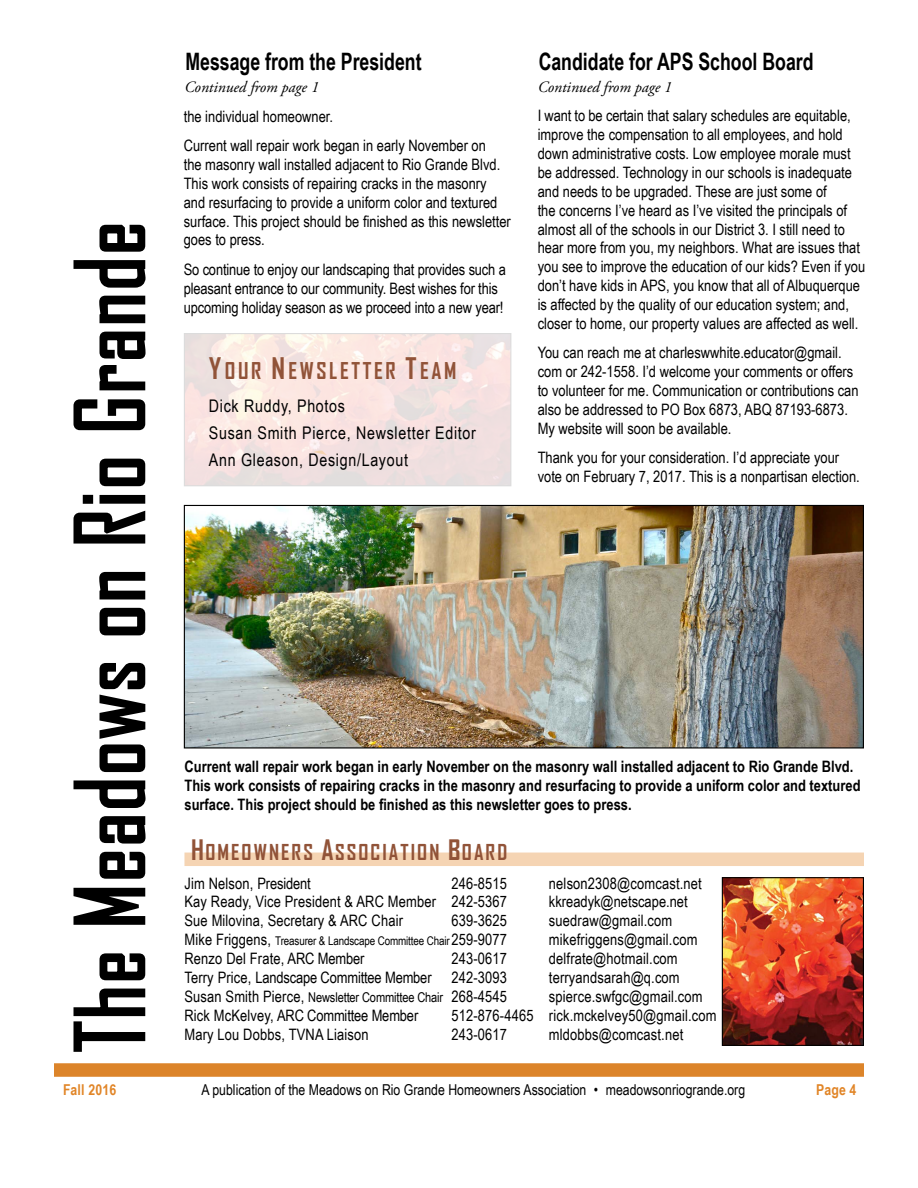
<style>
.page{position:relative;width:918px;height:1188px;background:#fff}
.page>*{position:absolute;margin:0;border:0;box-sizing:border-box;transform-origin:0 0}
.t1{font:90px "Agency FB";letter-spacing:.02em;color:#000}
.t2{font:700 24px "Arial Narrow";color:#000;scale:.9 1}
.t3{font:700 22.2px "Agency FB";letter-spacing:.12em;color:#915338}
.t4{font:700 21px "Agency FB";letter-spacing:.1em;color:#915338}
.t5{font:17.4px/26.8px "Arial Narrow";letter-spacing:.04em;color:#000}
.t6{font:15.75px/18.9px "Arial Narrow";color:#000}
.t7{font:700 15.75px/18.9px "Arial Narrow";color:#000}
.t8{font:italic 15.75px "Adobe Garamond Pro";color:#000}
.t9{font:15px "Arial Narrow";color:#000}
.t10{font:700 15px "Arial Narrow";letter-spacing:.01em;color:#e18527}
.t11{font:12px "Arial Narrow";letter-spacing:-.01em;color:#000}
.s1{font-size:28.5px}
.s2{font-size:27px}
.s3{font-size:15.75px}
.s4{font-size:13.5px}
</style>
<div class="page">
<svg style="left:73px;top:953px;width:73px;height:99px"></svg>
<svg style="left:73px;top:661px;width:160px;height:264px"></svg>
<svg style="left:99px;top:571px;width:47px;height:65px"></svg>
<svg style="left:73px;top:458px;width:73px;height:86px"></svg>
<svg style="left:73px;top:260px;width:73px;height:171px"></svg>
<svg style="left:99px;top:224px;width:47px;height:28px"></svg>
<div style="left:54px;top:1063px;width:810px;height:14px;background:#dc842a"></div>
<div style="left:184px;top:853px;width:680px;height:13px;background:#f5d4b3"></div>
<img style="left:724px;top:879px;width:138px;height:165px">
<div style="left:722px;top:877px;width:142px;height:169px;border:1px solid #000"></div>
<img style="left:186px;top:335px;width:323px;height:149px">
<img style="left:186px;top:507px;width:676px;height:239px">
<div style="left:184px;top:505px;width:680px;height:243px;border:1px solid #000"></div>
<h2 class="t2" style="left:185px;top:43px;width:264px">Message from the President</h2>
<p class="t8" style="left:184px;top:78px;width:136px">Continued from page 1</p>
<h2 class="t2" style="left:539px;top:43px;width:307px">Candidate for APS School Board</h2>
<p class="t8" style="left:538px;top:78px;width:136px">Continued from page 1</p>
<p class="t6" style="left:538px;top:106px;width:329px">I want to be certain that salary schedules are equitable, improve the compensation to all employees, and hold down administrative costs. Low employee morale must be addressed. Technology in our schools is inadequate and needs to be upgraded. These are just some of<br>the concerns I’ve heard as I’ve visited the principals of almost all of the schools in our District 3. I still need to hear more from you, my neighbors. What are issues that you see to improve the education of our kids? Even if you don’t have kids in APS, you know that all of Albuquerque is affected by the quality of our education system; and, closer to home, our property values are affected as well.</p>
<p class="t6" style="left:538px;top:343px;width:322px">You can reach me at charleswwhite.educator@gmail. com or 242-1558. I’d welcome your comments or offers to volunteer for me. Communication or contributions can also be addressed to PO Box 6873, ABQ 87193-6873.<br>My website will soon be available.</p>
<p class="t6" style="left:538px;top:448px;width:324px">Thank you for your consideration. I’d appreciate your vote on February 7, 2017. This is a nonpartisan election.</p>
<p class="t6" style="left:184px;top:101px;width:304px;line-height:29.4px">the individual homeowner.<br>Current wall repair work began in early November on</p>
<p class="t6" style="left:184px;top:154px;width:329px">the masonry wall installed adjacent to Rio Grande Blvd.<br>This work consists of repairing cracks in the masonry and resurfacing to provide a uniform color and textured surface. This project should be finished as this newsletter goes to press.</p>
<p class="t6" style="left:184px;top:259px;width:324px">So continue to enjoy our landscaping that provides such a pleasant entrance to our community. Best wishes for this upcoming holiday season as we proceed into a new year!</p>
<h1 class="t1" style="left:55px;top:1052px;width:832px;rotate:-90deg">The Meadows on Rio Grande</h1>
<p class="t10" style="left:63px;top:1078px;width:55px">Fall 2016</p>
<p class="t9" style="left:202px;top:1078px;width:545px">A publication of the Meadows on Rio Grande Homeowners Association • meadowsonriogrande.org</p>
<p class="t10" style="left:816px;top:1078px;width:42px">Page 4</p>
<h3 class="t3" style="left:209px;top:357px;width:249px"><span class="s1">Y</span>OUR <span class="s1">N</span>EWSLETTER <span class="s1">T</span>EAM</h3>
<p class="t5" style="left:209px;top:392px;width:269px">Dick Ruddy, Photos<br>Susan Smith Pierce, Newsletter Editor<br>Ann Gleason, Design/Layout</p>
<p class="t7" style="left:184px;top:756px;width:678px">Current wall repair work began in early November on the masonry wall installed adjacent to Rio Grande Blvd.<br>This work consists of repairing cracks in the masonry and resurfacing to provide a uniform color and textured surface. This project should be finished as this newsletter goes to press.</p>
<h3 class="t4" style="left:191px;top:839px;width:318px"><span class="s2">H</span>OMEOWNERS <span class="s2">A</span>SSOCIATION <span class="s2">B</span>OARD</h3>
<p class="t6" style="left:184px;top:873px;width:128px">Jim Nelson, President</p>
<p class="t6" style="left:451px;top:873px;width:57px">246-8515</p>
<p class="t6" style="left:549px;top:873px;width:154px">nelson2308@comcast.net</p>
<p class="t6" style="left:184px;top:892px;width:324px">Kay Ready, Vice President &amp; ARC Member 242-5367</p>
<p class="t6" style="left:549px;top:892px;width:140px">kkreadyk@netscape.net</p>
<p class="t6" style="left:184px;top:911px;width:220px">Sue Milovina, Secretary &amp; ARC Chair</p>
<p class="t6" style="left:451px;top:911px;width:57px">639-3625</p>
<p class="t6" style="left:549px;top:911px;width:125px">suedraw@gmail.com</p>
<p class="t11" style="left:184px;top:932px;width:324px"><span class="s3">Mike Friggens,</span> Treasurer &amp; Landscape Committee Chair<span class="s3">259-9077</span></p>
<p class="t6" style="left:549px;top:930px;width:150px">mikefriggens@gmail.com</p>
<p class="t6" style="left:184px;top:949px;width:181px">Renzo Del Frate, ARC Member</p>
<p class="t6" style="left:451px;top:949px;width:57px">243-0617</p>
<p class="t6" style="left:549px;top:949px;width:130px">delfrate@hotmail.com</p>
<p class="t6" style="left:184px;top:968px;width:249px">Terry Price, Landscape Committee Member</p>
<p class="t6" style="left:451px;top:968px;width:57px">242-3093</p>
<p class="t6" style="left:549px;top:968px;width:132px">terryandsarah@q.com</p>
<p class="t6" style="left:184px;top:986px;width:324px">Susan Smith Pierce, <span class="s4">Newsletter Committee Chair</span> 268-4545</p>
<p class="t6" style="left:549px;top:986px;width:155px">spierce.swfgc@gmail.com</p>
<p class="t6" style="left:184px;top:1005px;width:235px">Rick McKelvey, ARC Committee Member</p>
<p class="t6" style="left:451px;top:1005px;width:267px">512-876-4465 rick.mckelvey50@gmail.com</p>
<p class="t6" style="left:184px;top:1024px;width:186px">Mary Lou Dobbs, TVNA Liaison</p>
<p class="t6" style="left:451px;top:1024px;width:57px">243-0617</p>
<p class="t6" style="left:549px;top:1024px;width:136px">mldobbs@comcast.net</p>
</div>
